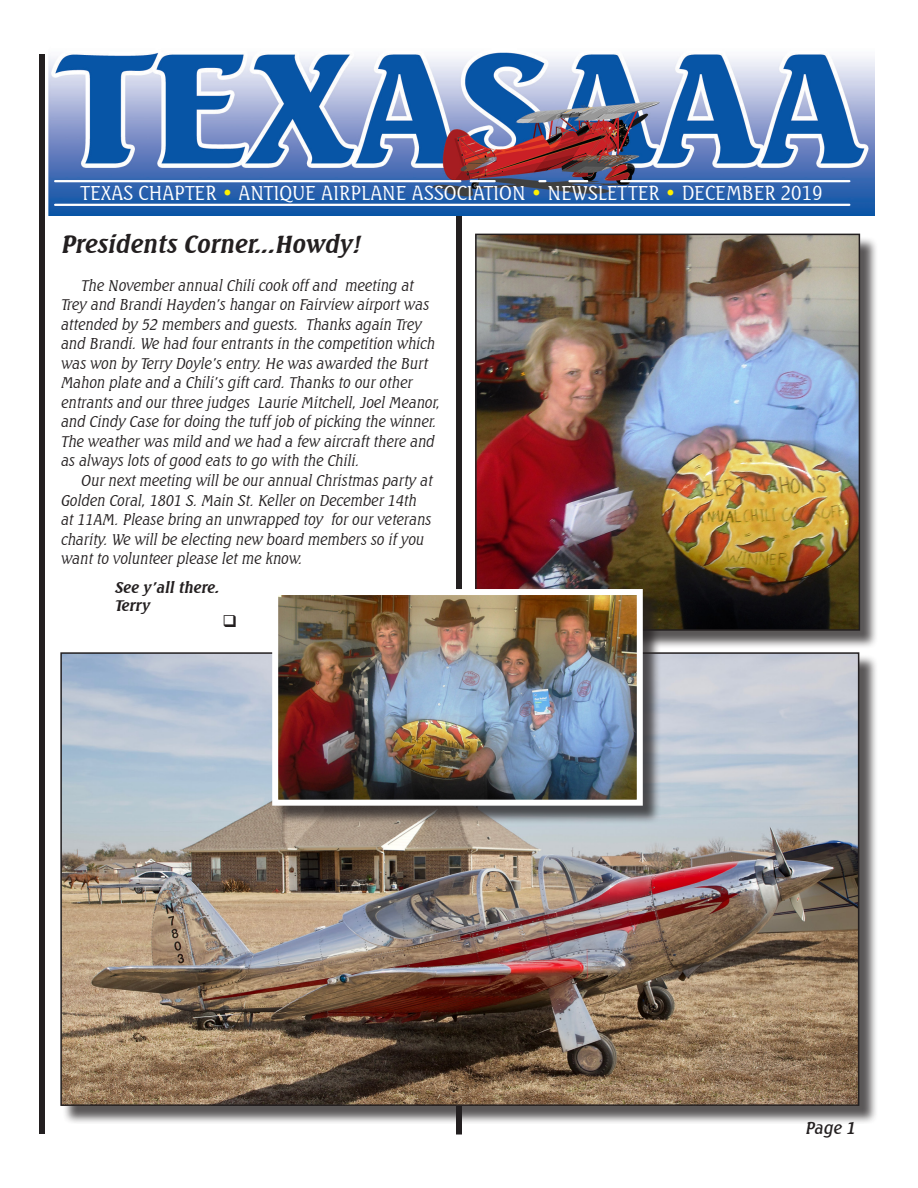
<style>
.page{position:relative;width:918px;height:1188px;background:#fff}
.page>*{position:absolute;margin:0;border:0;box-sizing:border-box;transform-origin:0 0}
.t1{font:italic 700 24px "Seagull BT";color:#231f20}
.t2{font:300 19.5px "Seagull BT";color:#fff}
.t3{font:italic 500 16.5px "Seagull BT";color:#231f20}
.t4{font:italic 300 15px/19.5px "Seagull BT";color:#231f20}
.t5{font:italic 700 15px "Seagull BT";color:#231f20}
.s1{color:#fff101}
</style>
<div class="page">
<div style="left:39px;top:54px;width:6px;height:1080px;background:#231f20"></div>
<div style="left:456px;top:55px;width:6px;height:1080px;background:#231f20"></div>
<div style="left:63px;top:655px;width:815px;height:469px;background:#231f20;opacity:.75"></div>
<img style="left:63px;top:655px;width:793px;height:448px">
<img style="left:49px;top:52px;width:825px;height:163px">
<hr style="left:55px;top:204px;width:794px;height:2px;background:#fff">
<hr style="left:55px;top:180px;width:405px;height:2px;background:#fff">
<hr style="left:471px;top:180px;width:24px;height:2px;background:#fff">
<hr style="left:621px;top:180px;width:228px;height:2px;background:#fff">
<svg style="left:569px;top:180px;width:18px;height:2px"></svg>
<svg style="left:539px;top:180px;width:6px;height:2px"></svg>
<div style="left:477px;top:236px;width:402px;height:414px;background:#231f20;opacity:.75"></div>
<img style="left:478px;top:237px;width:379px;height:391px">
<div style="left:475px;top:234px;width:385px;height:397px;border:2px solid #231f20"></div>
<div style="left:274px;top:591px;width:388px;height:234px;background:#231f20;opacity:.75"></div>
<img style="left:279px;top:596px;width:357px;height:203px">
<div style="left:272px;top:589px;width:371px;height:217px;border:6px solid #fff"></div>
<p class="t2" style="left:81px;top:180px;width:743px">TEXAS CHAPTER <span class="s1">•</span> ANTIQUE AIRPLANE ASSOCIATION <span class="s1">•</span> NEWSLETTER <span class="s1">•</span> DECEMBER 2019</p>
<p class="t1" style="left:60px;top:229px;width:307px">Presidents Corner...Howdy!</p>
<p class="t4" style="left:60px;top:275px;width:384px;text-indent:20px">The NovemberannualChilicook off and meeting at Trey and BrandiHayden’shangaron Fairview airportwas attended by 52 membersand guests. Thanksagain Trey and Brandi.We had fourentrantsin the competition which waswon by Terry Doyle’sentry.He wasawarded the Burt Mahon plate and a Chili’sgiftcard.Thanksto ourother entrantsand ourthree judges Laurie Mitchell,JoelMeanor, and Cindy Case fordoing the tuff job of picking the winner.<br>The weatherwasmild and we had a few aircraftthere and asalwayslotsof good eatsto go with the Chili.</p>
<p class="t4" style="left:60px;top:470px;width:376px;text-indent:20px">Ournextmeeting willbe ourannualChristmasparty at Golden Coral,1801 S.Main St.Keller on December14th at11AM.Please bring an unwrapped toy forourveterans charity.We willbe electing new board membersso if you wantto volunteerplease letme know.</p>
<p class="t5" style="left:114px;top:577px;width:109px">See y ’all there.</p>
<p class="t5" style="left:114px;top:595px;width:36px">Terry</p>
<p class="t3" style="left:805px;top:1117px;width:55px">Page 1</p>
</div>
